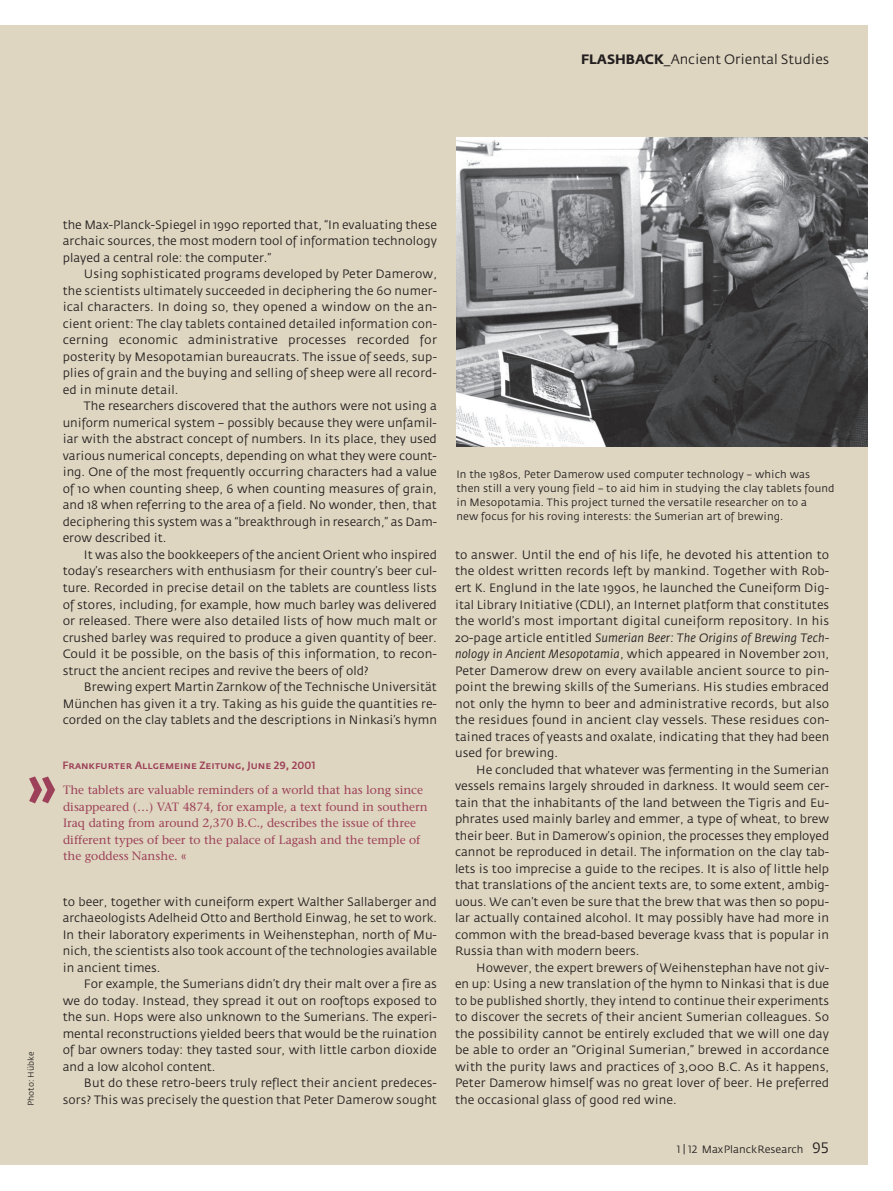
<style>
.page{position:relative;width:893px;height:1191px;background:#fff}
.page>*{position:absolute;margin:0;border:0;box-sizing:border-box;transform-origin:0 0}
.t1{font:500 60px "Fedra Sans";color:#9d4059}
.t2{font:13.5px "Fedra Sans";color:#231f20}
.t3{font:12px "Fedra Sans";color:#231f20}
.t4{font:12px/16.5px "Stone Serif";color:#9d4059}
.t5{font:italic 12px "Fedra Sans";letter-spacing:.01em;color:#231f20}
.t6{font:10.5px/13.8px "Fedra Sans";letter-spacing:.01em;color:#231f20}
.t7{font:10.5px "Fedra Sans Medium SC";color:#9d4059}
.t8{font:8.25px "Fedra Sans";color:#231f20}
.s1{font-weight:700}
.s2{font-family:"Fedra Sans"}
.s3{font-style:normal}
.s4{font-style:italic}
.s5{font-family:"Fedra Sans Book SC"}
.s6{font-family:"Fedra Sans Book SC";font-size:15px}
</style>
<div class="page">
<div style="left:0;top:26px;width:867px;height:1139px;background:#ded6c0"></div>
<img style="left:456px;top:137px;width:411px;height:310px">
<p class="t2" style="left:662px;top:54px;width:169px"><span class="s1">RÜCKBLENDE</span>_Lockstoffe</p>
<p class="t2" style="left:581px;top:54px;width:250px"><span class="s1">FLASHBACK</span>_Ancient Oriental Studies</p>
<p class="t3" style="left:63px;top:220px;width:376px">the Max-Planck-Spiegel in 1990 reported that, “In evaluating these</p>
<p class="t3" style="left:63px;top:236px;width:376px">archaic sources, the most modern tool of information technology</p>
<p class="t3" style="left:63px;top:253px;width:210px">played a central role: the computer.”</p>
<p class="t3" style="left:84px;top:269px;width:354px">Using sophisticated programs developed by Peter Damerow,</p>
<p class="t3" style="left:63px;top:286px;width:376px">the scientists ultimately succeeded in deciphering the 60 numer-</p>
<p class="t3" style="left:63px;top:302px;width:376px">ical characters. In doing so, they opened a window on the an-</p>
<p class="t3" style="left:63px;top:319px;width:376px">cient orient: The clay tablets contained detailed information con-</p>
<p class="t3" style="left:63px;top:335px;width:376px">cerning economic administrative processes recorded for</p>
<p class="t3" style="left:63px;top:352px;width:376px">posterity by Mesopotamian bureaucrats. The issue of seeds, sup-</p>
<p class="t3" style="left:63px;top:368px;width:376px">plies of grain and the buying and selling of sheep were all record-</p>
<p class="t3" style="left:63px;top:385px;width:117px">ed in minute detail.</p>
<p class="t3" style="left:84px;top:401px;width:354px">The researchers discovered that the authors were not using a</p>
<p class="t3" style="left:63px;top:418px;width:376px">uniform numerical system – possibly because they were unfamil-</p>
<p class="t3" style="left:63px;top:434px;width:376px">iar with the abstract concept of numbers. In its place, they used</p>
<p class="t3" style="left:63px;top:451px;width:376px">various numerical concepts, depending on what they were count-</p>
<p class="t3" style="left:63px;top:467px;width:376px">ing. One of the most frequently occurring characters had a value</p>
<p class="t3" style="left:63px;top:484px;width:376px">of 10 when counting sheep, 6 when counting measures of grain,</p>
<p class="t3" style="left:63px;top:500px;width:376px">and 18 when referring to the area of a field. No wonder, then, that</p>
<p class="t3" style="left:63px;top:517px;width:376px">deciphering this system was a “breakthrough in research,” as Dam-</p>
<p class="t3" style="left:63px;top:533px;width:105px">erow described it.</p>
<p class="t3" style="left:84px;top:550px;width:354px">It was also the bookkeepers of the ancient Orient who inspired</p>
<p class="t3" style="left:63px;top:566px;width:376px">today’s researchers with enthusiasm for their country’s beer cul-</p>
<p class="t3" style="left:63px;top:583px;width:376px">ture. Recorded in precise detail on the tablets are countless lists</p>
<p class="t3" style="left:63px;top:599px;width:376px">of stores, including, for example, how much barley was delivered</p>
<p class="t3" style="left:63px;top:616px;width:376px">or released. There were also detailed lists of how much malt or</p>
<p class="t3" style="left:63px;top:632px;width:376px">crushed barley was required to produce a given quantity of beer.</p>
<p class="t3" style="left:63px;top:649px;width:376px">Could it be possible, on the basis of this information, to recon-</p>
<p class="t3" style="left:63px;top:665px;width:308px">struct the ancient recipes and revive the beers of old?</p>
<p class="t3" style="left:84px;top:682px;width:354px">Brewing expert Martin Zarnkow of the Technische Universität</p>
<p class="t3" style="left:63px;top:698px;width:376px">München has given it a try. Taking as his guide the quantities re-</p>
<p class="t3" style="left:63px;top:715px;width:376px">corded on the clay tablets and the descriptions in Ninkasi’s hymn</p>
<p class="t7" style="left:62px;top:759px;width:255px">Frankfurter Allgemeine Zeitung, June 29, 2001</p>
<p class="t1" style="left:28px;top:761px;width:31px">»</p>
<p class="t4" style="left:63px;top:783px;width:366px">The tablets are valuable reminders of a world that has long since disappeared (…) VAT 4874, for example, a text found in southern Iraq dating from around 2,370 B.C., describes the issue of three different types of beer to the palace of Lagash and the temple of the goddess Nanshe. <span class="s2">«</span></p>
<p class="t8" style="left:28px;top:1106px;width:56px;rotate:-90deg">Photo: Hübke</p>
<p class="t3" style="left:63px;top:896px;width:376px">to beer, together with cuneiform expert Walther Sallaberger and</p>
<p class="t3" style="left:63px;top:913px;width:376px">archaeologists Adelheid Otto and Berthold Einwag, he set to work.</p>
<p class="t3" style="left:63px;top:929px;width:376px">In their laboratory experiments in Weihenstephan, north of Mu-</p>
<p class="t3" style="left:63px;top:946px;width:376px">nich, the scientists also took account of the technologies available</p>
<p class="t3" style="left:63px;top:962px;width:99px">in ancient times.</p>
<p class="t3" style="left:84px;top:979px;width:354px">For example, the Sumerians didn’t dry their malt over a fire as</p>
<p class="t3" style="left:63px;top:995px;width:376px">we do today. Instead, they spread it out on rooftops exposed to</p>
<p class="t3" style="left:63px;top:1012px;width:376px">the sun. Hops were also unknown to the Sumerians. The experi-</p>
<p class="t3" style="left:63px;top:1028px;width:376px">mental reconstructions yielded beers that would be the ruination</p>
<p class="t3" style="left:63px;top:1045px;width:376px">of bar owners today: they tasted sour, with little carbon dioxide</p>
<p class="t3" style="left:63px;top:1061px;width:154px">and a low alcohol content.</p>
<p class="t3" style="left:84px;top:1078px;width:354px">But do these retro-beers truly reflect their ancient predeces-</p>
<p class="t3" style="left:63px;top:1094px;width:376px">sors? This was precisely the question that Peter Damerow sought</p>
<p class="t6" style="left:456px;top:468px;width:380px">In the 1980s, Peter Damerow used computer technology – which was then still a very young field – to aid him in studying the clay tablets found in Mesopotamia. This project turned the versatile researcher on to a<br>new focus for his roving interests: the Sumerian art of brewing.</p>
<p class="t3" style="left:455px;top:550px;width:376px">to answer. Until the end of his life, he devoted his attention to</p>
<p class="t3" style="left:455px;top:566px;width:376px">the oldest written records left by mankind. Together with Rob-</p>
<p class="t3" style="left:455px;top:583px;width:376px">ert K. Englund in the late 1990s, he launched the Cuneiform Dig-</p>
<p class="t3" style="left:455px;top:599px;width:376px">ital Library Initiative (CDLI), an Internet platform that constitutes</p>
<p class="t3" style="left:455px;top:616px;width:376px">the world’s most important digital cuneiform repository. In his</p>
<p class="t5" style="left:455px;top:632px;width:376px"><span class="s3">20-page article entitled</span> Sumerian Beer: The Origins of Brewing Tech-</p>
<p class="t3" style="left:455px;top:649px;width:376px"><span class="s4">nology in Ancient Mesopotamia</span>, which appeared in November 2011,</p>
<p class="t3" style="left:455px;top:665px;width:376px">Peter Damerow drew on every available ancient source to pin-</p>
<p class="t3" style="left:455px;top:682px;width:376px">point the brewing skills of the Sumerians. His studies embraced</p>
<p class="t3" style="left:455px;top:698px;width:376px">not only the hymn to beer and administrative records, but also</p>
<p class="t3" style="left:455px;top:715px;width:376px">the residues found in ancient clay vessels. These residues con-</p>
<p class="t3" style="left:455px;top:731px;width:376px">tained traces of yeasts and oxalate, indicating that they had been</p>
<p class="t3" style="left:455px;top:748px;width:105px">used for brewing.</p>
<p class="t3" style="left:476px;top:764px;width:354px">He concluded that whatever was fermenting in the Sumerian</p>
<p class="t3" style="left:455px;top:781px;width:376px">vessels remains largely shrouded in darkness. It would seem cer-</p>
<p class="t3" style="left:455px;top:797px;width:376px">tain that the inhabitants of the land between the Tigris and Eu-</p>
<p class="t3" style="left:455px;top:814px;width:376px">phrates used mainly barley and emmer, a type of wheat, to brew</p>
<p class="t3" style="left:455px;top:830px;width:376px">their beer. But in Damerow’s opinion, the processes they employed</p>
<p class="t3" style="left:455px;top:847px;width:376px">cannot be reproduced in detail. The information on the clay tab-</p>
<p class="t3" style="left:455px;top:863px;width:376px">lets is too imprecise a guide to the recipes. It is also of little help</p>
<p class="t3" style="left:455px;top:880px;width:376px">that translations of the ancient texts are, to some extent, ambig-</p>
<p class="t3" style="left:455px;top:896px;width:376px">uous. We can’t even be sure that the brew that was then so popu-</p>
<p class="t3" style="left:455px;top:913px;width:376px">lar actually contained alcohol. It may possibly have had more in</p>
<p class="t3" style="left:455px;top:929px;width:376px">common with the bread-based beverage kvass that is popular in</p>
<p class="t3" style="left:455px;top:946px;width:186px">Russia than with modern beers.</p>
<p class="t3" style="left:476px;top:962px;width:354px">However, the expert brewers of Weihenstephan have not giv-</p>
<p class="t3" style="left:455px;top:979px;width:376px">en up: Using a new translation of the hymn to Ninkasi that is due</p>
<p class="t3" style="left:455px;top:995px;width:376px">to be published shortly, they intend to continue their experiments</p>
<p class="t3" style="left:455px;top:1012px;width:376px">to discover the secrets of their ancient Sumerian colleagues. So</p>
<p class="t3" style="left:455px;top:1028px;width:376px">the possibility cannot be entirely excluded that we will one day</p>
<p class="t3" style="left:455px;top:1045px;width:376px">be able to order an “Original Sumerian,” brewed in accordance</p>
<p class="t3" style="left:455px;top:1061px;width:376px">with the purity laws and practices of 3,000 B.C. As it happens,</p>
<p class="t3" style="left:455px;top:1078px;width:376px">Peter Damerow himself was no great lover of beer. He preferred</p>
<p class="t3" style="left:455px;top:1094px;width:223px">the occasional glass of good red wine.</p>
<p class="t6" style="left:676px;top:1143px;width:154px"><span class="s5">1 | 12</span> MaxPlanckResearch <span class="s6">95</span></p>
</div>
